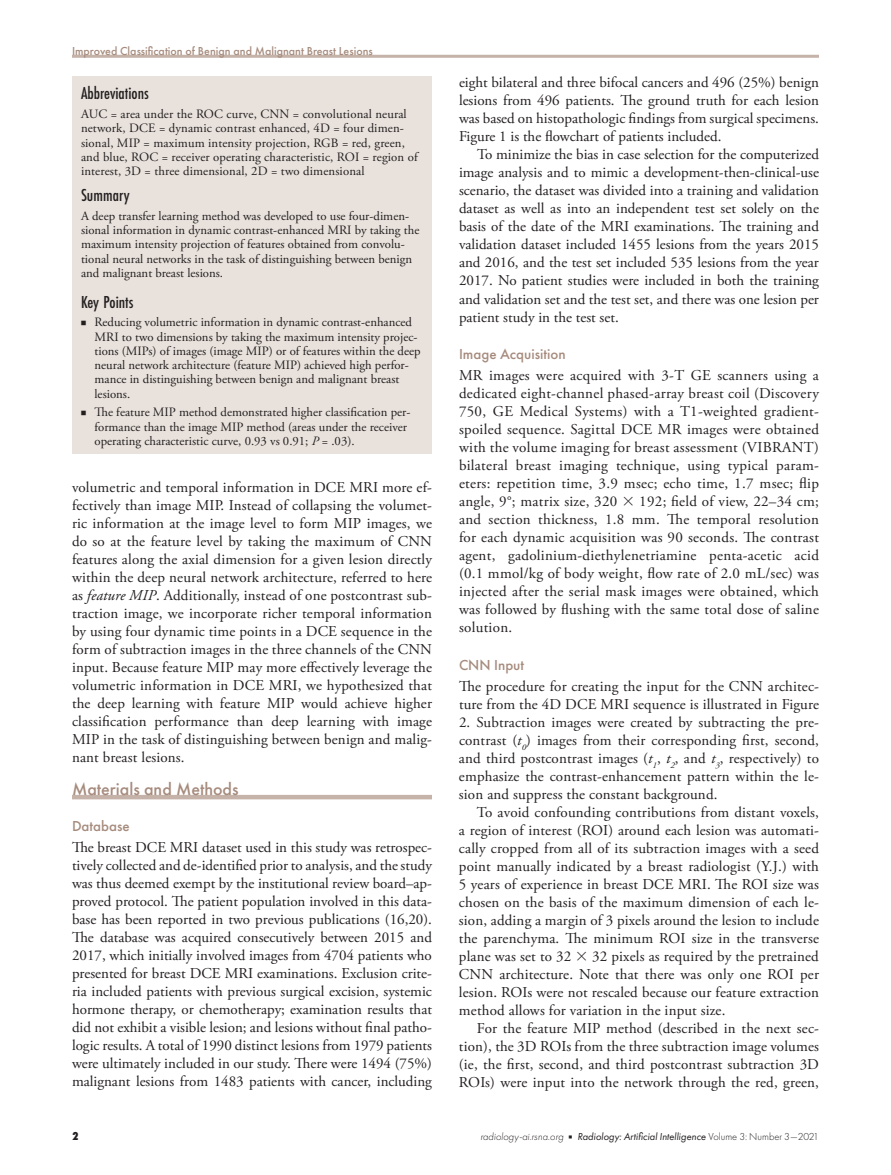
<style>
.page{position:relative;width:891px;height:1175px;background:#fff}
.page>*{position:absolute;margin:0;border:0;box-sizing:border-box;transform-origin:0 0}
.t1{font:500 18px "Futura PT Cond";color:#231f20}
.t2{font:500 18px "Futura PT";color:#a68b7d}
.t3{font:15px/18px "Adobe Garamond Pro";letter-spacing:.01em;color:#231f20;text-align:justify}
.t4{font:500 15px "Futura PT";color:#a68b7d}
.t5{font:12.75px/14.2px "Adobe Garamond Pro";color:#231f20}
.t6{font:500 12px "Futura PT";color:#a68b7d}
.t7{font:800 12px "Futura PT Cond";color:#231f20}
.t8{font:italic 10.5px "Futura PT";color:#231f20}
.s1{font-family:"Universal Newswith Comm Pi";font-size:9px}
.s2{font-style:italic}
.s3{font-family:"Universal Greekwith Math Pi"}
.s4{font-weight:300}
.s5{font-family:"Universal Newswith Comm Pi";font-style:normal;font-size:6px}
.s6{font-weight:300;font-style:normal}
</style>
<div class="page">
<hr style="left:72px;top:55px;width:747px;height:3px;background:#c5b2a8">
<hr style="left:72px;top:795px;width:360px;height:4px;background:#c5b2a8">
<div style="left:72px;top:76px;width:360px;height:378px;background:#e9e2dc"></div>
<p class="t6" style="left:72px;top:43px;width:302px">Improved Classification of Benign and Malignant Breast Lesions</p>
<p class="t1" style="left:81px;top:83px;width:69px">Abbreviations</p>
<p class="t5" style="left:81px;top:107px;width:338px">AUC = area under the ROC curve, CNN = convolutional neural network, DCE = dynamic contrast enhanced, 4D = four dimen&shy;sional, MIP = maximum intensity projection, RGB = red, green, and blue, ROC = receiver operating characteristic, ROI = region of interest, 3D = three dimensional, 2D = two dimensional</p>
<p class="t1" style="left:81px;top:185px;width:50px">Summary</p>
<p class="t5" style="left:81px;top:209px;width:340px">A deep transfer learning method was developed to use four-dimen&shy;sional information in dynamic contrast-enhanced MRI by taking the maximum intensity projection of features obtained from convolu&shy;tional neural networks in the task of distinguishing between benign and malignant breast lesions.</p>
<p class="t1" style="left:81px;top:291px;width:54px">Key Points</p>
<p class="t5" style="left:94px;top:315px;width:328px;text-indent:-14px"><span class="s1">n</span> Reducing volumetric information in dynamic contrast-enhanced MRI to two dimensions by taking the maximum intensity projec&shy;tions (MIPs) of images (image MIP) or of features within the deep neural network architecture (feature MIP) achieved high perfor&shy;mance in distinguishing between benign and malignant breast lesions.</p>
<p class="t5" style="left:94px;top:405px;width:318px;text-indent:-14px"><span class="s1">n</span> The feature MIP method demonstrated higher classification per&shy;formance than the image MIP method (areas under the receiver operating characteristic curve, 0.93 vs 0.91; <span class="s2">P</span> = .03).</p>
<p class="t3" style="left:72px;top:478px;width:362px">volumetric and temporal information in DCE MRI more ef&shy;fectively than image MIP. Instead of collapsing the volumet&shy;ric information at the image level to form MIP images, we do so at the feature level by taking the maximum of CNN features along the axial dimension for a given lesion directly within the deep neural network architecture, referred to here as <span class="s2">feature MIP</span>. Additionally, instead of one postcontrast sub&shy;traction image, we incorporate richer temporal information by using four dynamic time points in a DCE sequence in the form of subtraction images in the three channels of the CNN input. Because feature MIP may more effectively leverage the volumetric information in DCE MRI, we hypothesized that the deep learning with feature MIP would achieve higher classification performance than deep learning with image MIP in the task of distinguishing between benign and malig&shy;nant breast lesions.</p>
<p class="t2" style="left:72px;top:778px;width:168px">Materials and Methods</p>
<p class="t4" style="left:72px;top:817px;width:59px">Database</p>
<p class="t3" style="left:72px;top:838px;width:362px">The breast DCE MRI dataset used in this study was retrospec&shy;tively collected and de-identified prior to analysis, and the study was thus deemed exempt by the institutional review board–ap&shy;proved protocol. The patient population involved in this data&shy;base has been reported in two previous publications (16,20).<br>The database was acquired consecutively between 2015 and 2017, which initially involved images from 4704 patients who presented for breast DCE MRI examinations. Exclusion crite&shy;ria included patients with previous surgical excision, systemic hormone therapy, or chemotherapy; examination results that did not exhibit a visible lesion; and lesions without final patho&shy;logic results. A total of 1990 distinct lesions from 1979 patients were ultimately included in our study. There were 1494 (75%) malignant lesions from 1483 patients with cancer, including</p>
<p class="t3" style="left:459px;top:74px;width:362px">eight bilateral and three bifocal cancers and 496 (25%) benign lesions from 496 patients. The ground truth for each lesion was based on histopathologic findings from surgical specimens.<br>Figure 1 is the flowchart of patients included.</p>
<p class="t3" style="left:459px;top:146px;width:362px;text-indent:18px">To minimize the bias in case selection for the computerized image analysis and to mimic a development-then-clinical-use scenario, the dataset was divided into a training and validation dataset as well as into an independent test set solely on the basis of the date of the MRI examinations. The training and validation dataset included 1455 lesions from the years 2015 and 2016, and the test set included 535 lesions from the year 2017. No patient studies were included in both the training and validation set and the test set, and there was one lesion per patient study in the test set.</p>
<p class="t4" style="left:459px;top:345px;width:108px">Image Acquisition</p>
<p class="t3" style="left:459px;top:367px;width:362px">MR images were acquired with 3-T GE scanners using a dedicated eight-channel phased-array breast coil (Discovery 750, GE Medical Systems) with a T1-weighted gradient&shy;spoiled sequence. Sagittal DCE MR images were obtained with the volume imaging for breast assessment (VIBRANT) bilateral breast imaging technique, using typical param&shy;eters: repetition time, 3.9 msec; echo time, 1.7 msec; flip angle, 9°; matrix size, 320 <span class="s3">3</span> 192; field of view, 22–34 cm; and section thickness, 1.8 mm. The temporal resolution for each dynamic acquisition was 90 seconds. The contrast agent, gadolinium-diethylenetriamine penta-acetic acid (0.1 mmol/kg of body weight, flow rate of 2.0 mL/sec) was injected after the serial mask images were obtained, which was followed by flushing with the same total dose of saline solution.</p>
<p class="t4" style="left:459px;top:655px;width:67px">CNN Input</p>
<p class="t3" style="left:459px;top:677px;width:362px">The procedure for creating the input for the CNN architec&shy;ture from the 4D DCE MRI sequence is illustrated in Figure</p>
<p class="t3" style="left:459px;top:713px;width:362px">2. Subtraction images were created by subtracting the pre&shy;contrast (<span class="s2">t</span><sub>0</sub>) images from their corresponding first, second, and third postcontrast images (<span class="s2">t</span><sub>1</sub>, <span class="s2">t</span><sub>2</sub>, and <span class="s2">t</span><sub>3</sub>, respectively) to emphasize the contrast-enhancement pattern within the le&shy;sion and suppress the constant background.</p>
<p class="t3" style="left:459px;top:803px;width:362px;text-indent:18px">To avoid confounding contributions from distant voxels, a region of interest (ROI) around each lesion was automati&shy;cally cropped from all of its subtraction images with a seed point manually indicated by a breast radiologist (Y.J.) with 5 years of experience in breast DCE MRI. The ROI size was chosen on the basis of the maximum dimension of each le&shy;sion, adding a margin of 3 pixels around the lesion to include the parenchyma. The minimum ROI size in the transverse plane was set to 32 <span class="s3">3</span> 32 pixels as required by the pretrained CNN architecture. Note that there was only one ROI per lesion. ROIs were not rescaled because our feature extraction method allows for variation in the input size.</p>
<p class="t3" style="left:459px;top:1019px;width:362px;text-indent:18px">For the feature MIP method (described in the next sec&shy;tion), the 3D ROIs from the three subtraction image volumes (ie, the first, second, and third postcontrast subtraction 3D ROIs) were input into the network through the red, green,</p>
<p class="t7" style="left:72px;top:1128px;width:8px">2</p>
<p class="t8" style="left:480px;top:1130px;width:340px"><span class="s4">radiology-ai.rsna.org</span> <span class="s5">n</span> Radiology: Artificial Intelligence <span class="s6">Volume 3: Number 3—2021</span></p>
</div>
